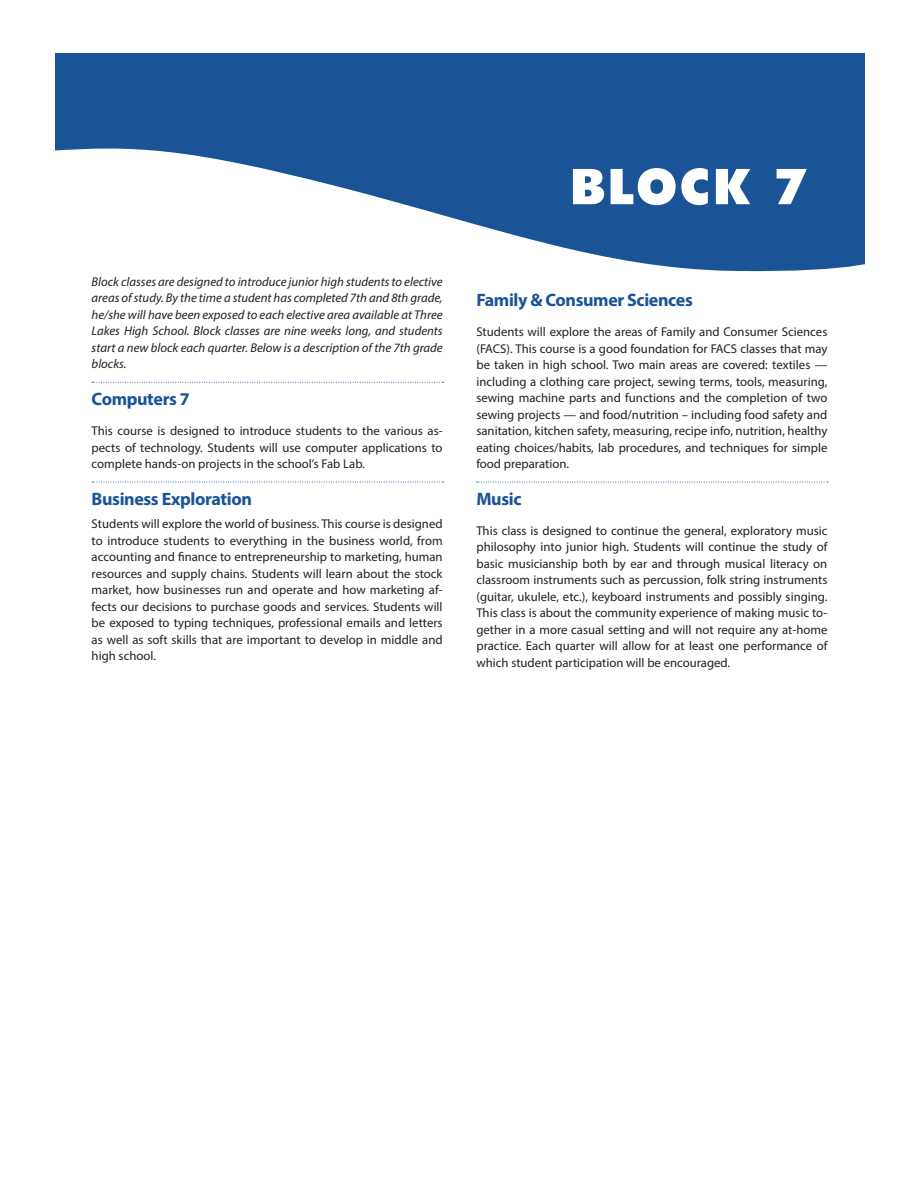
<style>
.page{position:relative;width:918px;height:1188px;background:#fff}
.page>*{position:absolute;margin:0;border:0;box-sizing:border-box;transform-origin:0 0}
.t1{font:54px "Tw Cen MT Ult Bd";letter-spacing:.005em;color:#fff}
.Header_New{font:700 18px "Myriad Pro";letter-spacing:-.02em;color:#1a5496}
.Description_Body_New{font:700 18px "Myriad Pro";letter-spacing:-.02em;color:#1a5496}
.Description_Body_New-2{font:12.75px/16.5px "Myriad Pro";color:#231f20;text-align:justify}
.Description_With_Line{font:12.75px/16.5px "Myriad Pro";color:#231f20;text-align:justify}
.Description_With_Line-2{font:italic 12.75px/16.5px "Myriad Pro";color:#231f20;text-align:justify}
</style>
<div class="page">
<div style="left:55px;top:54px;width:810px;height:337px;background:#1a5496"></div>
<svg style="left:55px;top:148px;width:810px;height:335px;fill:#fff"></svg>
<svg style="left:92px;top:382px;width:351px;height:1px"></svg>
<svg style="left:92px;top:482px;width:351px;height:1px"></svg>
<svg style="left:477px;top:482px;width:351px;height:1px"></svg>
<p class="Description_With_Line-2" style="left:92px;top:273px;width:353px">Block classes are designed to introduce junior high students to elective areas of study. By the time a student has completed 7th and 8th grade, he/she will have been exposed to each elective area available at Three Lakes High School. Block classes are nine weeks long, and students start a new block each quarter. Below is a description of the 7th grade blocks.</p>
<p class="Header_New" style="left:92px;top:387px;width:100px">Computers 7</p>
<p class="Description_With_Line" style="left:92px;top:422px;width:352px">This course is designed to introduce students to the various as&shy;pects of technology. Students will use computer applications to complete hands-on projects in the school’s Fab Lab.</p>
<p class="Description_Body_New" style="left:92px;top:487px;width:162px">Business Exploration</p>
<p class="Description_Body_New-2" style="left:92px;top:515px;width:353px">Students will explore the world of business. This course is designed to introduce students to everything in the business world, from accounting and finance to entrepreneurship to marketing, human resources and supply chains. Students will learn about the stock market, how businesses run and operate and how marketing af&shy;fects our decisions to purchase goods and services. Students will be exposed to typing techniques, professional emails and letters as well as soft skills that are important to develop in middle and high school.</p>
<p class="t1" style="left:569px;top:152px;width:242px">BLOCK 7</p>
<p class="Header_New" style="left:476px;top:288px;width:218px">Family &amp; Consumer Sciences</p>
<p class="Description_With_Line" style="left:476px;top:323px;width:353px">Students will explore the areas of Family and Consumer Sciences (FACS). This course is a good foundation for FACS classes that may be taken in high school. Two main areas are covered: textiles — including a clothing care project, sewing terms, tools, measuring, sewing machine parts and functions and the completion of two sewing projects — and food/nutrition – including food safety and sanitation, kitchen safety, measuring, recipe info, nutrition, healthy eating choices/habits, lab procedures, and techniques for simple food preparation.</p>
<p class="Header_New" style="left:476px;top:487px;width:47px">Music</p>
<p class="Description_Body_New-2" style="left:476px;top:522px;width:353px">This class is designed to continue the general, exploratory music philosophy into junior high. Students will continue the study of basic musicianship both by ear and through musical literacy on classroom instruments such as percussion, folk string instruments (guitar, ukulele, etc.), keyboard instruments and possibly singing.<br>This class is about the community experience of making music to&shy;gether in a more casual setting and will not require any at-home practice. Each quarter will allow for at least one performance of which student participation will be encouraged.</p>
</div>
